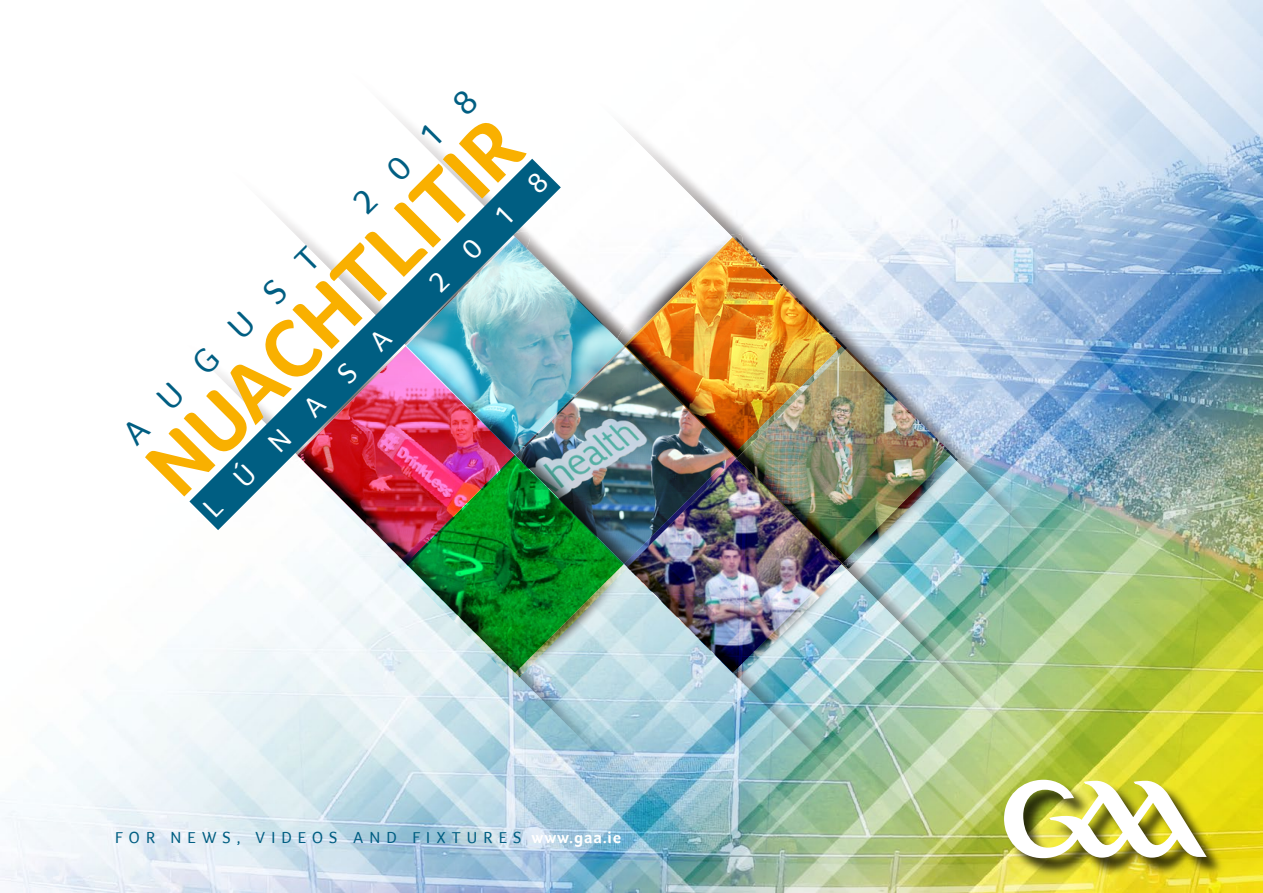
<style>
.page{position:relative;width:1263px;height:893px;background:#fff}
.page>*{position:absolute;margin:0;border:0;box-sizing:border-box;transform-origin:0 0}
.t1{font:700 82.95px "Foco";color:#f9b000}
.t2{font:34.5px "Foco";color:#005e82}
.t3{font:28.8px "Foco";color:#fff}
.t4{font:16.5px "Foco";letter-spacing:.37em;color:#005e82}
.s1{font-weight:700;color:#fff}
</style>
<div class="page">
<img style="left:0;top:0;width:1263px;height:893px">
<svg style="left:171px;top:336px;width:158px;height:446px"></svg>
<img style="left:293px;top:530px;width:36px;height:41px">
<svg style="left:189px;top:159px;width:140px;height:371px"></svg>
<div style="left:1006px;top:781px;width:219px;height:96px;background:#000;opacity:.75"></div>
<img style="left:329px;top:61px;width:878px;height:797px">
<h2 class="t2" style="left:344px;top:194px;width:161px;rotate:-45deg">2018</h2>
<h1 class="t1" style="left:126px;top:446px;width:492px;rotate:-45deg">NUACHTLITIR</h1>
<h3 class="t3" style="left:422px;top:275px;width:156px;rotate:-45deg">2018</h3>
<h2 class="t2" style="left:114px;top:424px;width:264px;rotate:-45deg">AUGUST</h2>
<h3 class="t3" style="left:196px;top:501px;width:254px;rotate:-45deg">LÚNASA</h3>
<p class="t4" style="left:115px;top:828px;width:507px">FOR NEWS, VIDEOS AND FIXTURES <span class="s1">www.gaa.ie</span></p>
</div>
